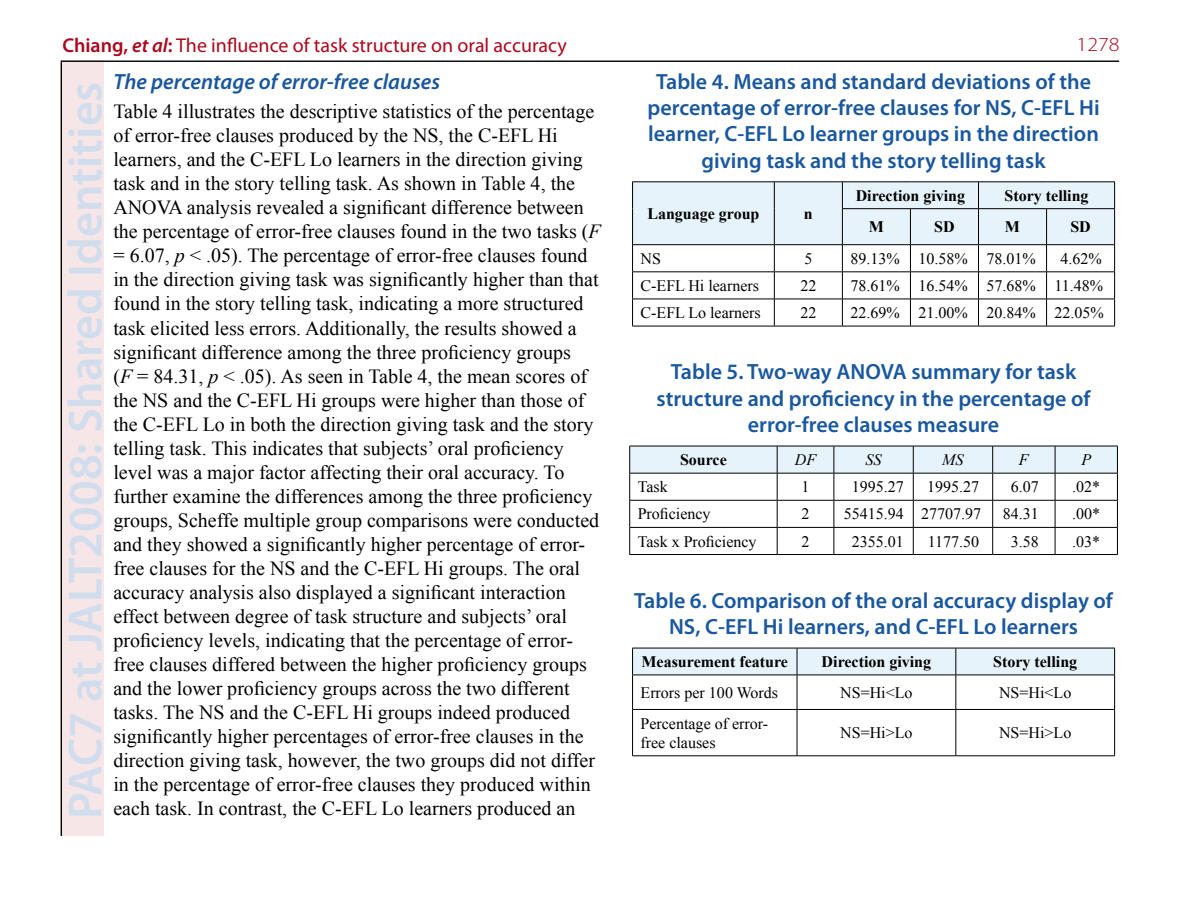
<style>
.page{position:relative;width:1191px;height:908px;background:#fff}
.page>*{position:absolute;margin:0;border:0;box-sizing:border-box;transform-origin:0 0}
.t1{font:600 48px "Myriad Pro";color:#d1ddec}
.t2{font:600 22px/26.4px "Myriad Pro";color:#19579f;text-align:center}
.t3{font:italic 600 22px "Myriad Pro";color:#19579f}
.t4{font:20px/24px "Times New Roman";color:#000}
.t5{font:20px "Myriad Pro";color:#ab081d}
.t6{font:300 20px "Myriad Pro";color:#ab081d;scale:1.1 1}
.t7{font:16px/19.2px "Times New Roman";color:#000}
.t8{font:700 16px "Times New Roman";color:#000}
.t9{font:italic 16px "Times New Roman";color:#000}
.s1{font-weight:600}
.s2{font-weight:600;font-style:italic}
.s3{font-style:italic}
</style>
<div class="page">
<div style="left:60px;top:61px;width:44px;height:774px;background:#f6e6e8"></div>
<hr style="left:61px;top:61px;width:1px;height:774px;background:#000">
<hr style="left:61px;top:61px;width:1058px;height:1px;background:#000">
<hr style="left:632px;top:181px;width:142px;height:1px;background:#000">
<hr style="left:774px;top:181px;width:68px;height:1px;background:#000">
<hr style="left:842px;top:181px;width:68px;height:1px;background:#000">
<hr style="left:910px;top:181px;width:68px;height:1px;background:#000">
<hr style="left:978px;top:181px;width:68px;height:1px;background:#000">
<hr style="left:1046px;top:181px;width:68px;height:1px;background:#000">
<hr style="left:632px;top:325px;width:142px;height:1px;background:#000">
<hr style="left:774px;top:325px;width:68px;height:1px;background:#000">
<hr style="left:842px;top:325px;width:68px;height:1px;background:#000">
<hr style="left:910px;top:325px;width:68px;height:1px;background:#000">
<hr style="left:978px;top:325px;width:68px;height:1px;background:#000">
<svg style="left:632px;top:182px;width:483px;height:143px"></svg>
<hr style="left:1046px;top:298px;width:68px;height:1px;background:#000">
<hr style="left:1046px;top:325px;width:68px;height:1px;background:#000">
<hr style="left:629px;top:445px;width:148px;height:1px;background:#000">
<hr style="left:777px;top:445px;width:57px;height:1px;background:#000">
<hr style="left:834px;top:445px;width:79px;height:1px;background:#000">
<hr style="left:913px;top:445px;width:79px;height:1px;background:#000">
<hr style="left:992px;top:445px;width:63px;height:1px;background:#000">
<hr style="left:1055px;top:445px;width:62px;height:1px;background:#000">
<hr style="left:629px;top:554px;width:148px;height:1px;background:#000">
<hr style="left:777px;top:554px;width:57px;height:1px;background:#000">
<hr style="left:834px;top:554px;width:79px;height:1px;background:#000">
<hr style="left:913px;top:554px;width:79px;height:1px;background:#000">
<hr style="left:992px;top:554px;width:63px;height:1px;background:#000">
<svg style="left:629px;top:446px;width:489px;height:108px"></svg>
<hr style="left:1055px;top:527px;width:62px;height:1px;background:#000">
<hr style="left:1055px;top:554px;width:62px;height:1px;background:#000">
<svg style="left:632px;top:647px;width:483px;height:27px;background:#dce8ef"></svg>
<hr style="left:955px;top:647px;width:159px;height:1px;background:#000">
<hr style="left:632px;top:674px;width:1px;height:34px;background:#000">
<hr style="left:632px;top:674px;width:165px;height:1px;background:#000">
<hr style="left:796px;top:674px;width:1px;height:34px;background:#000">
<hr style="left:797px;top:674px;width:158px;height:1px;background:#000">
<hr style="left:955px;top:674px;width:1px;height:34px;background:#000">
<hr style="left:1114px;top:674px;width:1px;height:34px;background:#000">
<hr style="left:955px;top:674px;width:159px;height:1px;background:#000">
<hr style="left:632px;top:709px;width:1px;height:46px;background:#000">
<hr style="left:632px;top:708px;width:165px;height:1px;background:#000">
<hr style="left:632px;top:755px;width:165px;height:1px;background:#000">
<hr style="left:796px;top:709px;width:1px;height:46px;background:#000">
<hr style="left:797px;top:708px;width:158px;height:1px;background:#000">
<hr style="left:797px;top:755px;width:158px;height:1px;background:#000">
<hr style="left:955px;top:709px;width:1px;height:46px;background:#000">
<hr style="left:1114px;top:709px;width:1px;height:46px;background:#000">
<hr style="left:955px;top:708px;width:159px;height:1px;background:#000">
<hr style="left:955px;top:755px;width:159px;height:1px;background:#000">
<p class="t5" style="left:62px;top:33px;width:506px"><span class="s1">Chiang,</span> <span class="s2">et al</span><span class="s1">:</span> The influence of task structure on oral accuracy</p>
<p class="t6" style="left:1076px;top:32px;width:41px">1278</p>
<h1 class="t1" style="left:55px;top:818px;width:738px;rotate:-90deg">PAC7 at JALT2008: Shared Identities</h1>
<p class="t3" style="left:113px;top:67px;width:328px">The percentage of error-free clauses</p>
<p class="t4" style="left:113px;top:99px;width:489px">Table 4 illustrates the descriptive statistics of the percentage of error-free clauses produced by the NS, the C-EFL Hi learners, and the C-EFL Lo learners in the direction giving task and in the story telling task. As shown in Table 4, the ANOVA analysis revealed a significant difference between the percentage of error-free clauses found in the two tasks (<span class="s3">F </span>= 6.07, <span class="s3">p</span> &lt; .05). The percentage of error-free clauses found in the direction giving task was significantly higher than that found in the story telling task, indicating a more structured task elicited less errors. Additionally, the results showed a significant difference among the three proficiency groups<br>(<span class="s3">F</span> = 84.31, <span class="s3">p</span> &lt; .05). As seen in Table 4, the mean scores of the NS and the C-EFL Hi groups were higher than those of the C-EFL Lo in both the direction giving task and the story telling task. This indicates that subjects’ oral proficiency level was a major factor affecting their oral accuracy. To further examine the differences among the three proficiency groups, Scheffe multiple group comparisons were conducted and they showed a significantly higher percentage of error&shy;free clauses for the NS and the C-EFL Hi groups. The oral accuracy analysis also displayed a significant interaction effect between degree of task structure and subjects’ oral proficiency levels, indicating that the percentage of error&shy;free clauses differed between the higher proficiency groups and the lower proficiency groups across the two different tasks. The NS and the C-EFL Hi groups indeed produced significantly higher percentages of error-free clauses in the direction giving task, however, the two groups did not differ in the percentage of error-free clauses they produced within each task. In contrast, the C-EFL Lo learners produced an</p>
<p class="t2" style="left:647px;top:67px;width:454px">Table 4. Means and standard deviations of the percentage of error-free clauses for NS, C-EFL Hi learner, C-EFL Lo learner groups in the direction giving task and the story telling task</p>
<p class="t8" style="left:647px;top:204px;width:114px">Language group</p>
<p class="t8" style="left:804px;top:204px;width:10px">n</p>
<p class="t8" style="left:855px;top:186px;width:111px">Direction giving</p>
<p class="t8" style="left:1004px;top:186px;width:85px">Story telling</p>
<p class="t8" style="left:869px;top:217px;width:17px">M</p>
<p class="t8" style="left:934px;top:217px;width:22px">SD</p>
<p class="t8" style="left:1005px;top:217px;width:17px">M</p>
<p class="t8" style="left:1070px;top:217px;width:22px">SD</p>
<p class="t7" style="left:640px;top:248px;width:22px">NS</p>
<p class="t7" style="left:804px;top:248px;width:9px">5</p>
<p class="t7" style="left:850px;top:248px;width:187px">89.13% 10.58% 78.01%</p>
<p class="t7" style="left:1060px;top:248px;width:43px">4.62%</p>
<p class="t7" style="left:640px;top:275px;width:120px">C-EFL Hi learners</p>
<p class="t7" style="left:800px;top:275px;width:17px">22</p>
<p class="t7" style="left:850px;top:275px;width:254px">78.61% 16.54% 57.68% 11.48%</p>
<p class="t7" style="left:640px;top:303px;width:122px">C-EFL Lo learners</p>
<p class="t7" style="left:800px;top:303px;width:17px">22</p>
<p class="t7" style="left:850px;top:303px;width:255px">22.69% 21.00% 20.84% 22.05%</p>
<p class="t2" style="left:656px;top:358px;width:435px">Table 5. Two-way ANOVA summary for task structure and proficiency in the percentage of error-free clauses measure</p>
<p class="t8" style="left:680px;top:450px;width:48px">Source</p>
<p class="t9" style="left:795px;top:450px;width:23px">DF</p>
<p class="t9" style="left:865px;top:450px;width:17px">SS</p>
<p class="t9" style="left:942px;top:450px;width:23px">MS</p>
<p class="t9" style="left:1019px;top:450px;width:11px">F</p>
<p class="t9" style="left:1081px;top:450px;width:11px">P</p>
<p class="t7" style="left:637px;top:477px;width:31px">Task</p>
<p class="t7" style="left:801px;top:477px;width:9px">1</p>
<p class="t7" style="left:852px;top:477px;width:53px">1995.27</p>
<p class="t7" style="left:927px;top:477px;width:53px">1995.27</p>
<p class="t7" style="left:1010px;top:477px;width:30px">6.07</p>
<p class="t7" style="left:1072px;top:477px;width:29px">.02*</p>
<p class="t7" style="left:637px;top:504px;width:74px">Proficiency</p>
<p class="t7" style="left:801px;top:504px;width:9px">2</p>
<p class="t7" style="left:844px;top:504px;width:139px">55415.94 27707.97</p>
<p class="t7" style="left:1002px;top:504px;width:38px">84.31</p>
<p class="t7" style="left:1072px;top:504px;width:29px">.00*</p>
<p class="t7" style="left:637px;top:531px;width:120px">Task x Proficiency</p>
<p class="t7" style="left:801px;top:531px;width:9px">2</p>
<p class="t7" style="left:852px;top:531px;width:53px">2355.01</p>
<p class="t7" style="left:928px;top:531px;width:53px">1177.50</p>
<p class="t7" style="left:1010px;top:531px;width:30px">3.58</p>
<p class="t7" style="left:1072px;top:531px;width:29px">.03*</p>
<p class="t2" style="left:634px;top:586px;width:480px">Table 6. Comparison of the oral accuracy display of<br>NS, C-EFL Hi learners, and C-EFL Lo learners</p>
<p class="t8" style="left:641px;top:652px;width:148px">Measurement feature</p>
<p class="t8" style="left:821px;top:652px;width:111px">Direction giving</p>
<p class="t8" style="left:993px;top:652px;width:85px">Story telling</p>
<p class="t7" style="left:640px;top:682px;width:139px">Errors per 100 Words</p>
<p class="t7" style="left:840px;top:682px;width:74px">NS=Hi&lt;Lo</p>
<p class="t7" style="left:999px;top:682px;width:74px">NS=Hi&lt;Lo</p>
<p class="t7" style="left:640px;top:713px;width:129px">Percentage of error&shy;free clauses</p>
<p class="t7" style="left:840px;top:722px;width:74px">NS=Hi&gt;Lo</p>
<p class="t7" style="left:999px;top:722px;width:74px">NS=Hi&gt;Lo</p>
</div>
